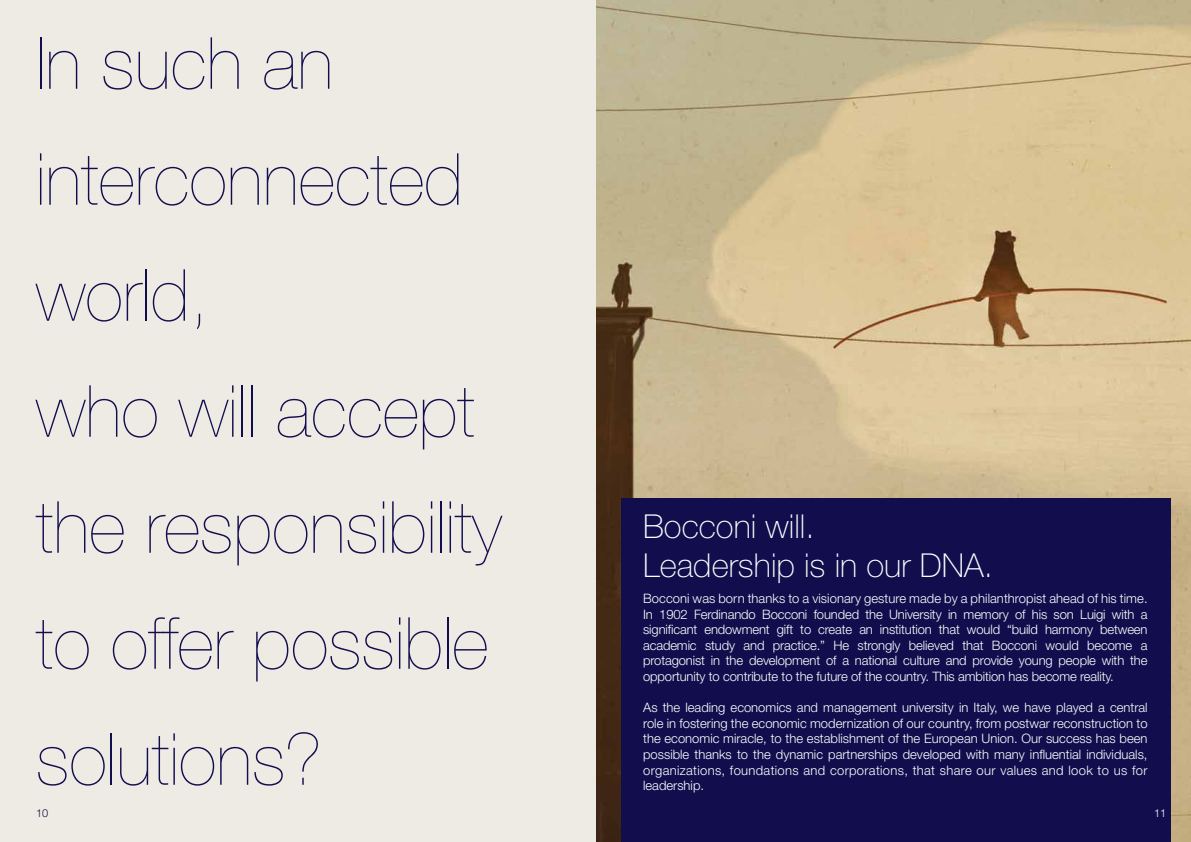
<style>
.page{position:relative;width:1191px;height:842px;background:#fff}
.page>*{position:absolute;margin:0;border:0;box-sizing:border-box;transform-origin:0 0}
.t1{font:200 72px/116px "Helvetica Neue";color:#120e4e}
.t2{font:100 33px/39.6px "Helvetica Neue";color:#fff}
.t3{font:300 13px/15.6px "Helvetica Neue";letter-spacing:-.005em;color:#fff;text-align:justify}
.t4{font:300 11px "Helvetica Neue";color:#120e4e}
.t5{font:300 11px "Helvetica Neue";color:#fff}
</style>
<div class="page">
<img style="left:595px;top:0;width:596px;height:842px">
<div style="left:0;top:0;width:595px;height:842px;background:#eeeae4"></div>
<div style="left:621px;top:499px;width:549px;height:343px;background:#120e4e"></div>
<h1 class="t1" style="left:36px;top:4px;width:467px">In such an interconnected world,<br>who will accept the responsibility to offer possible solutions?</h1>
<p class="t4" style="left:36px;top:806px;width:14px">10</p>
<p class="t5" style="left:1154px;top:806px;width:14px">11</p>
<h2 class="t2" style="left:643px;top:506px;width:351px">Bocconi will.<br>Leadership is in our DNA.</h2>
<p class="t3" style="left:643px;top:590px;width:506px">Bocconi was born thanks to a visionary gesture made by a philanthropist ahead of his time.<br>In 1902 Ferdinando Bocconi founded the University in memory of his son Luigi with a significant endowment gift to create an institution that would “build harmony between academic study and practice.” He strongly believed that Bocconi would become a protagonist in the development of a national culture and provide young people with the opportunity to contribute to the future of the country. This ambition has become reality.</p>
<p class="t3" style="left:643px;top:699px;width:506px">As the leading economics and management university in Italy, we have played a central role in fostering the economic modernization of our country, from postwar reconstruction to the economic miracle, to the establishment of the European Union. Our success has been possible thanks to the dynamic partnerships developed with many influential individuals, organizations, foundations and corporations, that share our values and look to us for leadership.</p>
</div>
